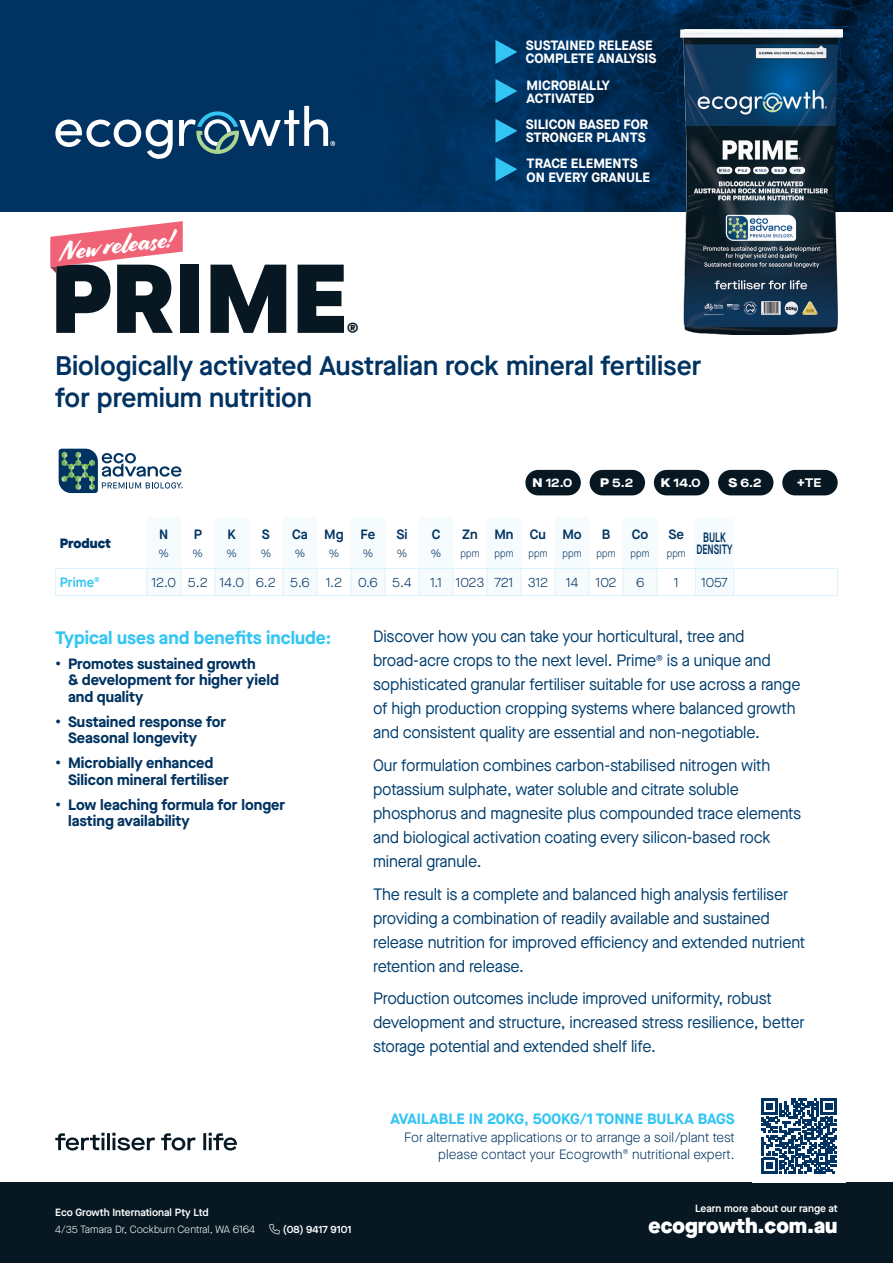
<style>
.page{position:relative;width:893px;height:1263px;background:#fff}
.page>*{position:absolute;margin:0;border:0;box-sizing:border-box;transform-origin:0 0}
.t1{font:900 97.5px "Maison Neue";color:#071822}
.t2{font:600 26.85px/32.2px "Maison Neue";color:#003361}
.t3{font:26.55px "Cortado";color:#fff}
.t4{font:900 21px "Maison Neue";color:#fff}
.Heading{font:700 18px "Maison Neue";color:#33c5f3}
.Body{font:16.5px/24px "Maison Neue";letter-spacing:-.01em;color:#003e6f}
.t5{font:900 16.5px "Maison Neue";color:#071822}
.t6{font:700 15px/16.5px "Maison Neue";color:#003361}
.t7{font:700 15px "Maison Neue";color:#33c5f3}
.t8{font:300 13.5px/17.2px "Maison Neue";color:#003361;text-align:right}
.t9{font:700 13.5px/13.5px "Maison Neue";color:#fff}
.t10{font:600 13.5px "Maison Neue";color:#003361}
.t11{font:600 13.5px "Maison Neue";color:#003361;scale:.68 1}
.t12{font:900 13.5px "Maison Neue";color:#003361}
.t13{font:600 13.5px "Maison Neue";color:#33c5f3}
.t14{font:700 expanded 12.45px "Maison Neue";color:#fff}
.t15{font:600 10.5px "Maison Neue";color:#fff}
.t16{font:300 10.5px "Maison Neue";color:#fff}
.t17{font:300 10.5px "Maison Neue";color:#003361;scale:.91 1}
.t18{font:300 10.5px "Maison Neue";color:#003361}
.s1{font-weight:900}
</style>
<div class="page">
<div style="left:0;top:1183px;width:893px;height:80px;background:#071822"></div>
<div style="left:0;top:0;width:893px;height:212px;background:#003361"></div>
<img style="left:420px;top:0;width:473px;height:211px">
<svg style="left:55px;top:1133px;width:182px;height:17px"></svg>
<svg style="left:55px;top:119px;width:118px;height:40px"></svg>
<svg style="left:179px;top:106px;width:156px;height:48px"></svg>
<hr style="left:734px;top:568px;width:104px;height:1px;background:#dbf2fc">
<svg style="left:837px;top:569px;width:1px;height:26px"></svg>
<hr style="left:734px;top:595px;width:104px;height:1px;background:#dbf2fc">
<svg style="left:55px;top:569px;width:1px;height:26px"></svg>
<hr style="left:55px;top:568px;width:92px;height:1px;background:#dbf2fc">
<hr style="left:55px;top:595px;width:92px;height:1px;background:#dbf2fc">
<svg style="left:147px;top:567px;width:511px;height:29px"></svg>
<svg style="left:695px;top:567px;width:39px;height:29px"></svg>
<hr style="left:317px;top:568px;width:34px;height:1px;background:#dbf2fc">
<hr style="left:351px;top:568px;width:34px;height:1px;background:#dbf2fc">
<hr style="left:385px;top:568px;width:34px;height:1px;background:#dbf2fc">
<hr style="left:419px;top:568px;width:34px;height:1px;background:#dbf2fc">
<hr style="left:453px;top:568px;width:34px;height:1px;background:#dbf2fc">
<hr style="left:487px;top:568px;width:34px;height:1px;background:#dbf2fc">
<hr style="left:521px;top:568px;width:34px;height:1px;background:#dbf2fc">
<hr style="left:555px;top:568px;width:34px;height:1px;background:#dbf2fc">
<hr style="left:589px;top:568px;width:34px;height:1px;background:#dbf2fc">
<hr style="left:623px;top:568px;width:34px;height:1px;background:#dbf2fc">
<hr style="left:657px;top:568px;width:38px;height:1px;background:#dbf2fc">
<hr style="left:317px;top:595px;width:34px;height:1px;background:#dbf2fc">
<hr style="left:351px;top:595px;width:34px;height:1px;background:#dbf2fc">
<hr style="left:385px;top:595px;width:34px;height:1px;background:#dbf2fc">
<hr style="left:419px;top:595px;width:34px;height:1px;background:#dbf2fc">
<hr style="left:453px;top:595px;width:34px;height:1px;background:#dbf2fc">
<hr style="left:487px;top:595px;width:34px;height:1px;background:#dbf2fc">
<hr style="left:521px;top:595px;width:34px;height:1px;background:#dbf2fc">
<hr style="left:555px;top:595px;width:34px;height:1px;background:#dbf2fc">
<hr style="left:589px;top:595px;width:34px;height:1px;background:#dbf2fc">
<hr style="left:623px;top:595px;width:34px;height:1px;background:#dbf2fc">
<hr style="left:657px;top:595px;width:38px;height:1px;background:#dbf2fc">
<img style="left:681px;top:30px;width:162px;height:305px">
<svg style="left:761px;top:1098px;width:76px;height:76px"></svg>
<svg style="left:58px;top:448px;width:125px;height:46px"></svg>
<div style="left:590px;top:470px;width:55px;height:25px;background:#071822;border-radius:13px"></div>
<div style="left:654px;top:470px;width:55px;height:25px;background:#071822;border-radius:13px"></div>
<div style="left:718px;top:470px;width:55px;height:25px;background:#071822;border-radius:13px"></div>
<div style="left:782px;top:470px;width:56px;height:25px;background:#071822;border-radius:13px"></div>
<div style="left:525px;top:470px;width:56px;height:25px;background:#071822;border-radius:13px"></div>
<svg style="left:50px;top:221px;width:133px;height:52px"></svg>
<svg style="left:495px;top:79px;width:22px;height:24px"></svg>
<svg style="left:495px;top:40px;width:22px;height:24px"></svg>
<svg style="left:495px;top:119px;width:22px;height:24px"></svg>
<svg style="left:495px;top:157px;width:22px;height:24px"></svg>
<p class="t9" style="left:526px;top:38px;width:132px">SUSTAINED RELEASE<br>COMPLETE ANALYSIS</p>
<p class="t9" style="left:527px;top:78px;width:85px">MICROBIALLY<br>ACTIVATED</p>
<p class="t3" style="left:58px;top:236px;width:116px;rotate:-7deg">New release!</p>
<p class="t1" style="left:51px;top:225px;width:298px">PRIME</p>
<p class="t5" style="left:347px;top:315px;width:13px">®</p>
<p class="t9" style="left:526px;top:117px;width:124px">SILICON BASED FOR<br>STRONGER PLANTS</p>
<p class="t9" style="left:527px;top:157px;width:125px">TRACE ELEMENTS<br>ON EVERY GRANULE</p>
<p class="t2" style="left:55px;top:349px;width:648px">Biologically activated Australian rock mineral fertiliser for premium nutrition</p>
<p class="t12" style="left:60px;top:533px;width:53px">Product</p>
<p class="t14" style="left:532px;top:474px;width:41px"><span class="s1">N</span> 12.0</p>
<p class="t14" style="left:600px;top:474px;width:35px"><span class="s1">P</span> 5.2</p>
<p class="t14" style="left:661px;top:474px;width:41px"><span class="s1">K</span> 14.0</p>
<p class="t14" style="left:728px;top:474px;width:35px"><span class="s1">S</span> 6.2</p>
<p class="t14" style="left:797px;top:474px;width:26px"><span class="s1">+</span>TE</p>
<p class="t10" style="left:159px;top:525px;width:11px">N</p>
<p class="t10" style="left:194px;top:525px;width:10px">P</p>
<p class="t10" style="left:228px;top:525px;width:10px">K</p>
<p class="t10" style="left:262px;top:525px;width:10px">S</p>
<p class="t10" style="left:292px;top:525px;width:17px">Ca</p>
<p class="t10" style="left:324px;top:525px;width:21px">Mg</p>
<p class="t10" style="left:361px;top:525px;width:16px">Fe</p>
<p class="t10" style="left:396px;top:525px;width:13px">Si</p>
<p class="t10" style="left:432px;top:525px;width:10px">C</p>
<p class="t10" style="left:462px;top:525px;width:17px">Zn</p>
<p class="t10" style="left:494px;top:525px;width:21px">Mn</p>
<p class="t10" style="left:530px;top:525px;width:18px">Cu</p>
<p class="t10" style="left:562px;top:525px;width:21px">Mo</p>
<p class="t10" style="left:602px;top:525px;width:10px">B</p>
<p class="t10" style="left:632px;top:525px;width:18px">Co</p>
<p class="t10" style="left:668px;top:525px;width:17px">Se</p>
<p class="t11" style="left:703px;top:528px;width:35px">BULK</p>
<p class="t18" style="left:159px;top:547px;width:12px">%</p>
<p class="t18" style="left:193px;top:547px;width:12px">%</p>
<p class="t18" style="left:227px;top:547px;width:12px">%</p>
<p class="t18" style="left:261px;top:547px;width:12px">%</p>
<p class="t18" style="left:295px;top:547px;width:12px">%</p>
<p class="t18" style="left:329px;top:547px;width:12px">%</p>
<p class="t18" style="left:363px;top:547px;width:12px">%</p>
<p class="t18" style="left:397px;top:547px;width:12px">%</p>
<p class="t18" style="left:431px;top:547px;width:12px">%</p>
<p class="t11" style="left:696px;top:540px;width:55px">DENSITY</p>
<p class="t17" style="left:461px;top:547px;width:22px">ppm</p>
<p class="t17" style="left:495px;top:547px;width:22px">ppm</p>
<p class="t17" style="left:529px;top:547px;width:22px">ppm</p>
<p class="t17" style="left:563px;top:547px;width:22px">ppm</p>
<p class="t17" style="left:597px;top:547px;width:22px">ppm</p>
<p class="t17" style="left:631px;top:547px;width:22px">ppm</p>
<p class="t17" style="left:667px;top:547px;width:22px">ppm</p>
<p class="t13" style="left:60px;top:573px;width:41px">Prime<sup>®</sup></p>
<p class="t8" style="left:151px;top:574px;width:26px">12.0</p>
<p class="t8" style="left:188px;top:574px;width:21px">5.2</p>
<p class="t8" style="left:220px;top:574px;width:26px">14.0</p>
<p class="t8" style="left:256px;top:574px;width:22px">6.2</p>
<p class="t8" style="left:290px;top:574px;width:21px">5.6</p>
<p class="t8" style="left:326px;top:574px;width:18px">1.2</p>
<p class="t8" style="left:358px;top:574px;width:21px">0.6</p>
<p class="t8" style="left:392px;top:574px;width:21px">5.4</p>
<p class="t8" style="left:430px;top:574px;width:13px">1.1</p>
<p class="t8" style="left:456px;top:574px;width:30px">1023</p>
<p class="t8" style="left:495px;top:574px;width:20px">721</p>
<p class="t8" style="left:528px;top:574px;width:22px">312</p>
<p class="t8" style="left:566px;top:574px;width:14px">14</p>
<p class="t8" style="left:595px;top:574px;width:23px">102</p>
<p class="t8" style="left:636px;top:574px;width:10px">6</p>
<p class="t8" style="left:674px;top:574px;width:6px">1</p>
<p class="t8" style="left:701px;top:574px;width:28px">1057</p>
<p class="Heading" style="left:55px;top:624px;width:278px">Typical uses and benefits include:</p>
<p class="t6" style="left:68px;top:655px;width:212px;text-indent:-13px">• Promotes sustained growth<br>&amp; development for higher yield and quality</p>
<p class="t6" style="left:68px;top:713px;width:160px;text-indent:-13px">• Sustained response for<br>Seasonal longevity</p>
<p class="t6" style="left:68px;top:754px;width:162px;text-indent:-13px">• Microbially enhanced<br>Silicon mineral fertiliser</p>
<p class="t6" style="left:68px;top:796px;width:219px;text-indent:-13px">• Low leaching formula for longer lasting availability</p>
<p class="t15" style="left:55px;top:1205px;width:155px">Eco Growth International Pty Ltd</p>
<p class="t16" style="left:55px;top:1223px;width:201px">4/35 Tamara Dr, Cockburn Central, WA 6164</p>
<p class="t15" style="left:269px;top:1222px;width:84px">□■ (08) 9417 9101</p>
<p class="Body" style="left:373px;top:624px;width:429px">Discover how you can take your horticultural, tree and broad-acre crops to the next level. Prime<sup>®</sup> is a unique and sophisticated granular fertiliser suitable for use across a range of high production cropping systems where balanced growth and consistent quality are essential and non-negotiable.</p>
<p class="Body" style="left:373px;top:753px;width:430px">Our formulation combines carbon-stabilised nitrogen with potassium sulphate, water soluble and citrate soluble phosphorus and magnesite plus compounded trace elements and biological activation coating every silicon-based rock mineral granule.</p>
<p class="Body" style="left:373px;top:882px;width:434px">The result is a complete and balanced high analysis fertiliser providing a combination of readily available and sustained release nutrition for improved efficiency and extended nutrient retention and release.</p>
<p class="Body" style="left:373px;top:986px;width:433px">Production outcomes include improved uniformity, robust development and structure, increased stress resilience, better storage potential and extended shelf life.</p>
<p class="t7" style="left:391px;top:1108px;width:346px">AVAILABLE IN 20KG, 500KG/1 TONNE BULKA BAGS</p>
<p class="t8" style="left:404px;top:1128px;width:332px">For alternative applications or to arrange a soil/plant test please contact your Ecogrowth<sup>®</sup> nutritional expert.</p>
<p class="t15" style="left:695px;top:1201px;width:144px">Learn more about our range at</p>
<p class="t4" style="left:649px;top:1210px;width:191px">ecogrowth.com.au</p>
</div>
